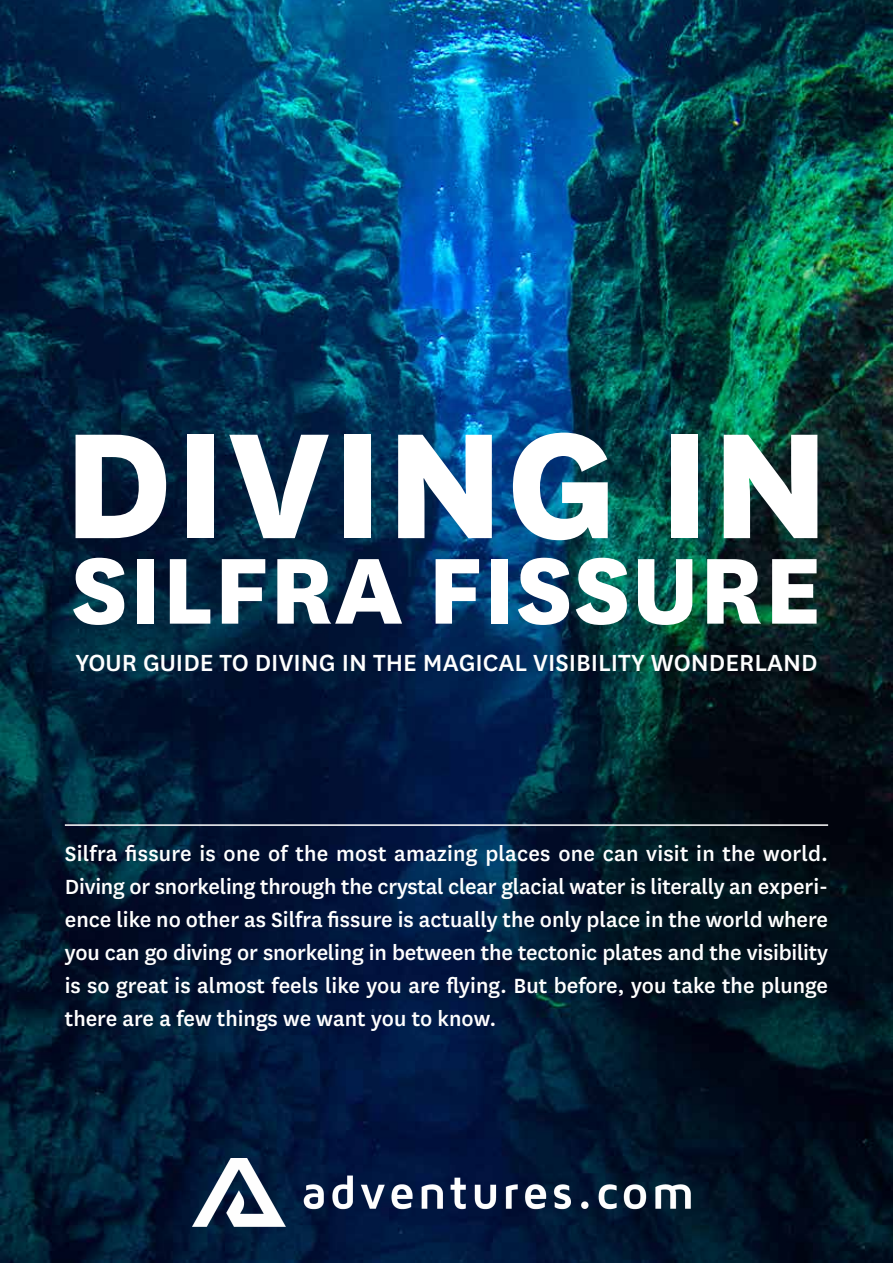
<style>
.page{position:relative;width:893px;height:1263px;background:#fff}
.page>*{position:absolute;margin:0;border:0;box-sizing:border-box;transform-origin:0 0}
.t1{font:800 175.5px "Arctic National";letter-spacing:.005em;color:#fff}
.t2{font:800 109.5px "Arctic National";color:#fff}
.t3{font:500 27.3px "Arctic National";color:#fff}
.t4{font:500 24px/33px "Arctic National";color:#fff;text-align:justify}
</style>
<div class="page">
<img style="left:0;top:0;width:893px;height:1263px">
<hr style="left:65px;top:824px;width:763px;height:2px;background:#fff">
<img style="left:192px;top:1158px;width:498px;height:68px">
<h1 class="t1" style="left:62px;top:357px;width:770px">DIVING IN</h1>
<h2 class="t2" style="left:71px;top:511px;width:753px">SILFRA FISSURE</h2>
<p class="t3" style="left:75px;top:644px;width:744px">YOUR GUIDE TO DIVING IN THE MAGICAL VISIBILITY WONDERLAND</p>
<p class="t4" style="left:65px;top:836px;width:765px">Silfra fissure is one of the most amazing places one can visit in the world.<br>Diving or snorkeling through the crystal clear glacial water is literally an experi&shy;ence like no other as Silfra fissure is actually the only place in the world where you can go diving or snorkeling in between the tectonic plates and the visibility is so great is almost feels like you are flying. But before, you take the plunge there are a few things we want you to know.</p>
</div>
